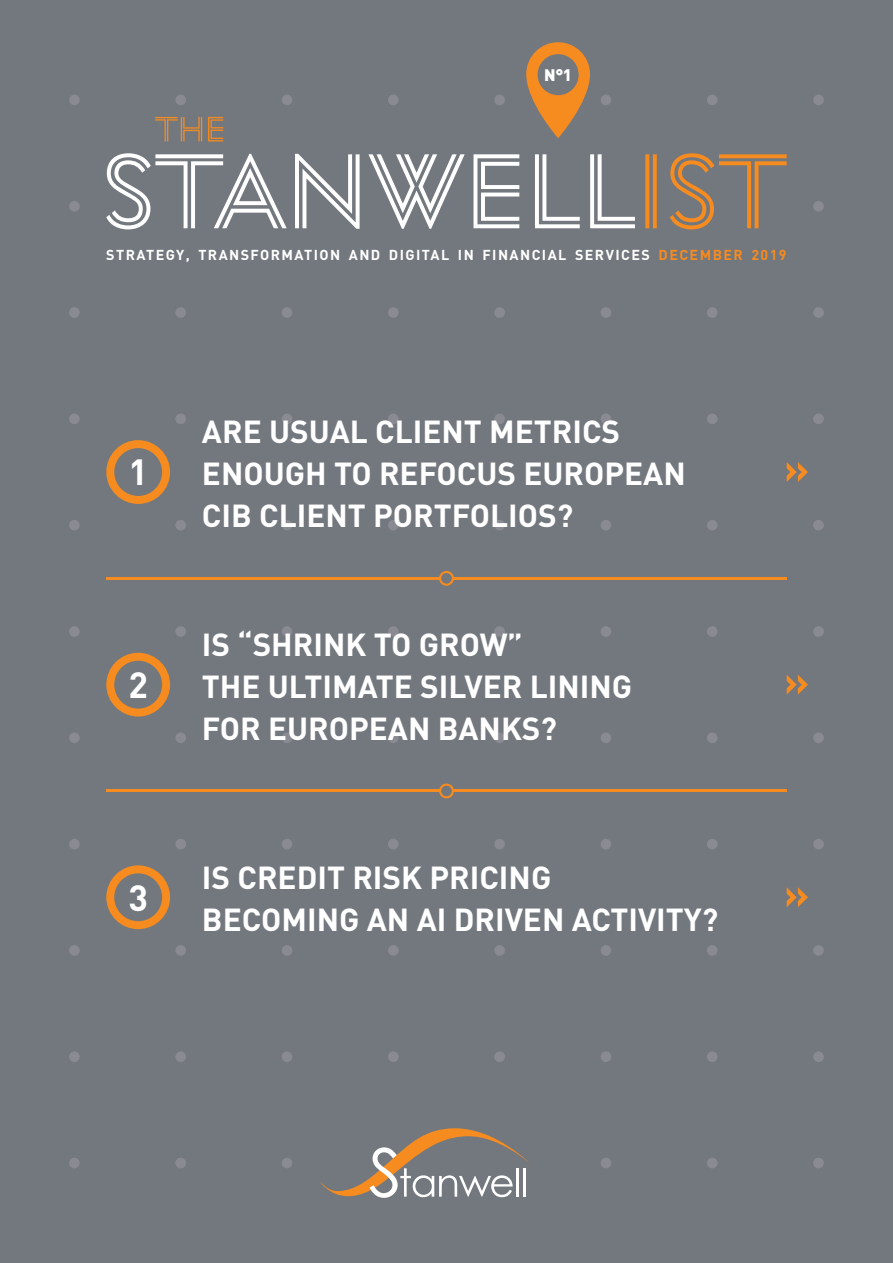
<style>
.page{position:relative;width:893px;height:1263px;background:#73787e}
.page>*{position:absolute;margin:0;border:0;box-sizing:border-box;transform-origin:0 0}
.t1{font:700 36px "DIN";color:#fff}
.t2{font:700 31.5px/42px "DIN";color:#fff}
.t3{font:900 16.5px "DIN";color:#fff}
.t4{font:700 14.25px "DIN";letter-spacing:.1em;color:#fff}
.s1{color:#f68b1f}
</style>
<div class="page">
<div style="left:69px;top:95px;width:11px;height:10px;background:#8a8b92;border-radius:50%"></div>
<div style="left:175px;top:95px;width:11px;height:10px;background:#8a8b92;border-radius:50%"></div>
<div style="left:282px;top:95px;width:10px;height:10px;background:#8a8b92;border-radius:50%"></div>
<div style="left:388px;top:95px;width:11px;height:10px;background:#8a8b92;border-radius:50%"></div>
<div style="left:494px;top:95px;width:11px;height:10px;background:#8a8b92;border-radius:50%"></div>
<div style="left:601px;top:95px;width:10px;height:10px;background:#8a8b92;border-radius:50%"></div>
<div style="left:707px;top:95px;width:11px;height:10px;background:#8a8b92;border-radius:50%"></div>
<div style="left:813px;top:95px;width:11px;height:10px;background:#8a8b92;border-radius:50%"></div>
<div style="left:69px;top:201px;width:11px;height:11px;background:#8a8b92;border-radius:50%"></div>
<div style="left:813px;top:201px;width:11px;height:11px;background:#8a8b92;border-radius:50%"></div>
<div style="left:69px;top:307px;width:11px;height:11px;background:#8a8b92;border-radius:50%"></div>
<div style="left:175px;top:307px;width:11px;height:11px;background:#8a8b92;border-radius:50%"></div>
<div style="left:282px;top:307px;width:10px;height:11px;background:#8a8b92;border-radius:50%"></div>
<div style="left:388px;top:307px;width:11px;height:11px;background:#8a8b92;border-radius:50%"></div>
<div style="left:494px;top:307px;width:11px;height:11px;background:#8a8b92;border-radius:50%"></div>
<div style="left:601px;top:307px;width:10px;height:11px;background:#8a8b92;border-radius:50%"></div>
<div style="left:707px;top:307px;width:11px;height:11px;background:#8a8b92;border-radius:50%"></div>
<div style="left:813px;top:307px;width:11px;height:11px;background:#8a8b92;border-radius:50%"></div>
<div style="left:69px;top:414px;width:11px;height:10px;background:#8a8b92;border-radius:50%"></div>
<div style="left:175px;top:414px;width:11px;height:10px;background:#8a8b92;border-radius:50%"></div>
<div style="left:282px;top:414px;width:10px;height:10px;background:#8a8b92;border-radius:50%"></div>
<div style="left:388px;top:414px;width:11px;height:10px;background:#8a8b92;border-radius:50%"></div>
<div style="left:494px;top:414px;width:11px;height:10px;background:#8a8b92;border-radius:50%"></div>
<div style="left:601px;top:414px;width:10px;height:10px;background:#8a8b92;border-radius:50%"></div>
<div style="left:707px;top:414px;width:11px;height:10px;background:#8a8b92;border-radius:50%"></div>
<div style="left:813px;top:414px;width:11px;height:10px;background:#8a8b92;border-radius:50%"></div>
<div style="left:69px;top:520px;width:11px;height:10px;background:#8a8b92;border-radius:50%"></div>
<div style="left:175px;top:520px;width:11px;height:10px;background:#8a8b92;border-radius:50%"></div>
<div style="left:282px;top:520px;width:10px;height:10px;background:#8a8b92;border-radius:50%"></div>
<div style="left:388px;top:520px;width:11px;height:10px;background:#8a8b92;border-radius:50%"></div>
<div style="left:494px;top:520px;width:11px;height:10px;background:#8a8b92;border-radius:50%"></div>
<div style="left:601px;top:520px;width:10px;height:10px;background:#8a8b92;border-radius:50%"></div>
<div style="left:707px;top:520px;width:11px;height:10px;background:#8a8b92;border-radius:50%"></div>
<div style="left:813px;top:520px;width:11px;height:10px;background:#8a8b92;border-radius:50%"></div>
<div style="left:69px;top:626px;width:11px;height:11px;background:#8a8b92;border-radius:50%"></div>
<div style="left:175px;top:626px;width:11px;height:11px;background:#8a8b92;border-radius:50%"></div>
<div style="left:282px;top:626px;width:10px;height:11px;background:#8a8b92;border-radius:50%"></div>
<div style="left:388px;top:626px;width:11px;height:11px;background:#8a8b92;border-radius:50%"></div>
<div style="left:494px;top:626px;width:11px;height:11px;background:#8a8b92;border-radius:50%"></div>
<div style="left:601px;top:626px;width:10px;height:11px;background:#8a8b92;border-radius:50%"></div>
<div style="left:707px;top:626px;width:11px;height:11px;background:#8a8b92;border-radius:50%"></div>
<div style="left:813px;top:626px;width:11px;height:11px;background:#8a8b92;border-radius:50%"></div>
<div style="left:69px;top:732px;width:11px;height:11px;background:#8a8b92;border-radius:50%"></div>
<div style="left:175px;top:732px;width:11px;height:11px;background:#8a8b92;border-radius:50%"></div>
<div style="left:282px;top:732px;width:10px;height:11px;background:#8a8b92;border-radius:50%"></div>
<div style="left:388px;top:732px;width:11px;height:11px;background:#8a8b92;border-radius:50%"></div>
<div style="left:494px;top:732px;width:11px;height:11px;background:#8a8b92;border-radius:50%"></div>
<div style="left:601px;top:732px;width:10px;height:11px;background:#8a8b92;border-radius:50%"></div>
<div style="left:707px;top:732px;width:11px;height:11px;background:#8a8b92;border-radius:50%"></div>
<div style="left:813px;top:732px;width:11px;height:11px;background:#8a8b92;border-radius:50%"></div>
<div style="left:69px;top:839px;width:11px;height:10px;background:#8a8b92;border-radius:50%"></div>
<div style="left:175px;top:839px;width:11px;height:10px;background:#8a8b92;border-radius:50%"></div>
<div style="left:282px;top:839px;width:10px;height:10px;background:#8a8b92;border-radius:50%"></div>
<div style="left:388px;top:839px;width:11px;height:10px;background:#8a8b92;border-radius:50%"></div>
<div style="left:494px;top:839px;width:11px;height:10px;background:#8a8b92;border-radius:50%"></div>
<div style="left:601px;top:839px;width:10px;height:10px;background:#8a8b92;border-radius:50%"></div>
<div style="left:707px;top:839px;width:11px;height:10px;background:#8a8b92;border-radius:50%"></div>
<div style="left:813px;top:839px;width:11px;height:10px;background:#8a8b92;border-radius:50%"></div>
<div style="left:69px;top:945px;width:11px;height:11px;background:#8a8b92;border-radius:50%"></div>
<div style="left:175px;top:945px;width:11px;height:11px;background:#8a8b92;border-radius:50%"></div>
<div style="left:282px;top:945px;width:10px;height:11px;background:#8a8b92;border-radius:50%"></div>
<div style="left:388px;top:945px;width:11px;height:11px;background:#8a8b92;border-radius:50%"></div>
<div style="left:494px;top:945px;width:11px;height:11px;background:#8a8b92;border-radius:50%"></div>
<div style="left:601px;top:945px;width:10px;height:11px;background:#8a8b92;border-radius:50%"></div>
<div style="left:707px;top:945px;width:11px;height:11px;background:#8a8b92;border-radius:50%"></div>
<div style="left:813px;top:945px;width:11px;height:11px;background:#8a8b92;border-radius:50%"></div>
<div style="left:69px;top:1051px;width:11px;height:11px;background:#8a8b92;border-radius:50%"></div>
<div style="left:175px;top:1051px;width:11px;height:11px;background:#8a8b92;border-radius:50%"></div>
<div style="left:282px;top:1051px;width:10px;height:11px;background:#8a8b92;border-radius:50%"></div>
<div style="left:388px;top:1051px;width:11px;height:11px;background:#8a8b92;border-radius:50%"></div>
<div style="left:494px;top:1051px;width:11px;height:11px;background:#8a8b92;border-radius:50%"></div>
<div style="left:601px;top:1051px;width:10px;height:11px;background:#8a8b92;border-radius:50%"></div>
<div style="left:707px;top:1051px;width:11px;height:11px;background:#8a8b92;border-radius:50%"></div>
<div style="left:813px;top:1051px;width:11px;height:11px;background:#8a8b92;border-radius:50%"></div>
<div style="left:69px;top:1158px;width:11px;height:10px;background:#8a8b92;border-radius:50%"></div>
<div style="left:175px;top:1158px;width:11px;height:10px;background:#8a8b92;border-radius:50%"></div>
<div style="left:282px;top:1158px;width:10px;height:10px;background:#8a8b92;border-radius:50%"></div>
<div style="left:601px;top:1158px;width:10px;height:10px;background:#8a8b92;border-radius:50%"></div>
<div style="left:707px;top:1158px;width:11px;height:10px;background:#8a8b92;border-radius:50%"></div>
<div style="left:813px;top:1158px;width:11px;height:10px;background:#8a8b92;border-radius:50%"></div>
<svg style="left:526px;top:42px;width:64px;height:96px"></svg>
<svg style="left:787px;top:462px;width:21px;height:20px"></svg>
<svg style="left:787px;top:675px;width:21px;height:20px"></svg>
<svg style="left:787px;top:887px;width:21px;height:20px"></svg>
<svg style="left:320px;top:1128px;width:209px;height:70px"></svg>
<hr style="left:106px;top:577px;width:681px;height:2px;background:#f68b1f">
<svg style="left:439px;top:571px;width:15px;height:15px"></svg>
<div style="left:441px;top:573px;width:11px;height:11px;background:#73787e;border-radius:50%"></div>
<hr style="left:106px;top:790px;width:681px;height:2px;background:#f68b1f">
<svg style="left:439px;top:783px;width:15px;height:15px"></svg>
<div style="left:441px;top:786px;width:11px;height:10px;background:#73787e;border-radius:50%"></div>
<div style="left:106px;top:440px;width:64px;height:64px;background:#f68b1f;border-radius:50%"></div>
<div style="left:114px;top:448px;width:48px;height:48px;background:#73787e;border-radius:50%"></div>
<div style="left:106px;top:653px;width:64px;height:63px;background:#f68b1f;border-radius:50%"></div>
<div style="left:114px;top:661px;width:48px;height:47px;background:#73787e;border-radius:50%"></div>
<div style="left:106px;top:865px;width:64px;height:64px;background:#f68b1f;border-radius:50%"></div>
<div style="left:114px;top:873px;width:48px;height:48px;background:#73787e;border-radius:50%"></div>
<svg style="left:155px;top:117px;width:47px;height:24px"></svg>
<svg style="left:208px;top:117px;width:15px;height:24px"></svg>
<svg style="left:106px;top:153px;width:181px;height:76px"></svg>
<svg style="left:295px;top:154px;width:65px;height:75px"></svg>
<svg style="left:368px;top:154px;width:97px;height:75px"></svg>
<svg style="left:473px;top:154px;width:46px;height:74px"></svg>
<svg style="left:535px;top:154px;width:45px;height:74px"></svg>
<svg style="left:590px;top:154px;width:45px;height:74px"></svg>
<svg style="left:645px;top:154px;width:4px;height:74px"></svg>
<svg style="left:653px;top:154px;width:4px;height:74px"></svg>
<svg style="left:670px;top:153px;width:117px;height:76px"></svg>
<p class="t3" style="left:544px;top:64px;width:29px">N°1</p>
<p class="t4" style="left:106px;top:246px;width:682px">STRATEGY, TRANSFORMATION AND DIGITAL IN FINANCIAL SERVICES <span class="s1">DECEMBER 2019</span></p>
<p class="t1" style="left:128px;top:449px;width:21px">1</p>
<p class="t1" style="left:128px;top:661px;width:21px">2</p>
<p class="t1" style="left:128px;top:874px;width:21px">3</p>
<p class="t2" style="left:202px;top:409px;width:485px">ARE USUAL CLIENT METRICS<br>ENOUGH TO REFOCUS EUROPEAN<br>CIB CLIENT PORTFOLIOS?</p>
<p class="t2" style="left:202px;top:622px;width:432px">IS “SHRINK TO GROW”<br>THE ULTIMATE SILVER LINING<br>FOR EUROPEAN BANKS?</p>
<p class="t2" style="left:202px;top:855px;width:518px">IS CREDIT RISK PRICING<br>BECOMING AN AI DRIVEN ACTIVITY?</p>
</div>
